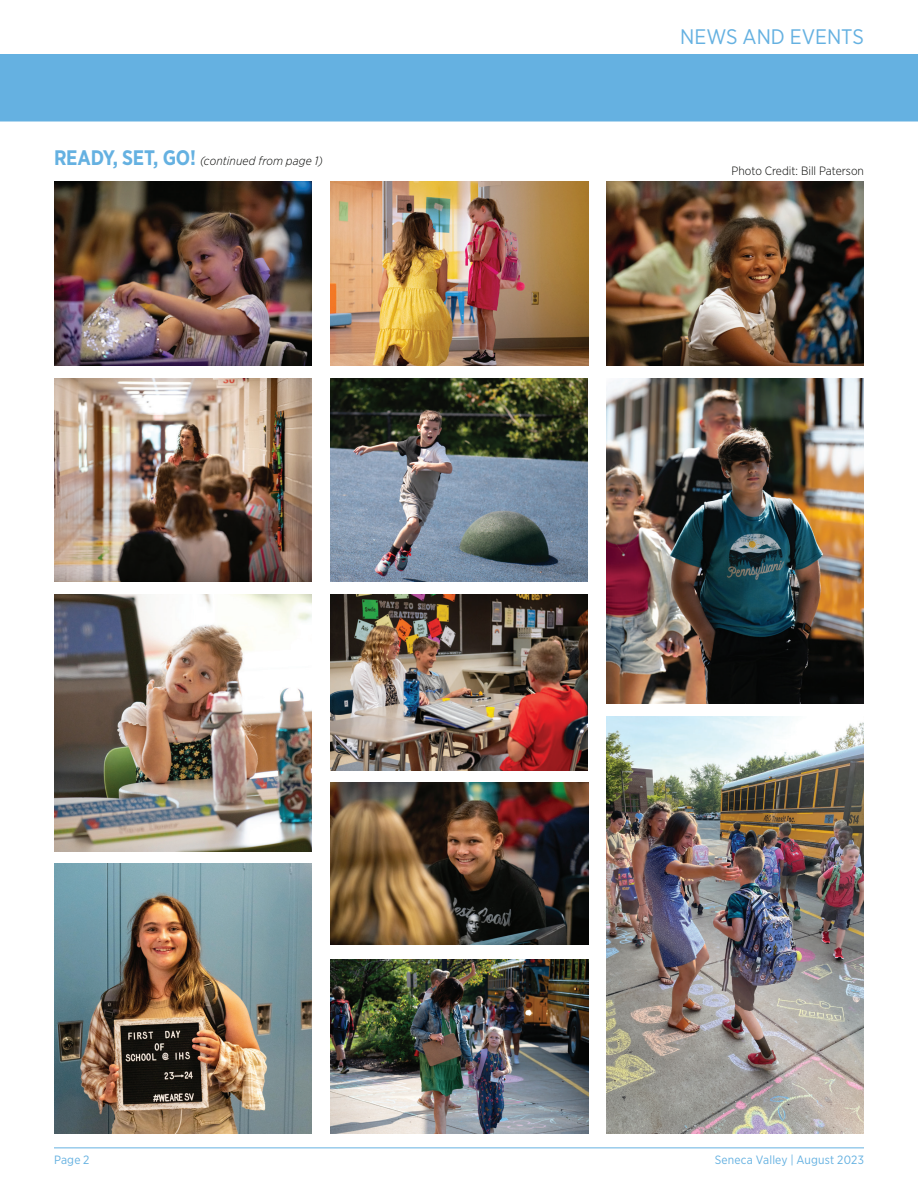
<style>
.page{position:relative;width:918px;height:1188px;background:#fff}
.page>*{position:absolute;margin:0;border:0;box-sizing:border-box;transform-origin:0 0}
.t1{font:21px "Gotham Narrow";color:#65b1e1}
.t2{font:italic 300 12px "Gotham Narrow";letter-spacing:.01em;color:#040503}
.t3{font:12px "Gotham Narrow";letter-spacing:.015em;color:#65b1e1}
.t4{font:300 12px "Gotham Narrow";color:#040503}
.s1{font-weight:700;font-style:normal;font-size:21px;color:#65b1e1}
</style>
<div class="page">
<hr style="left:54px;top:1148px;width:810px;height:1px;background:#65b1e1">
<div style="left:0;top:54px;width:918px;height:68px;background:#65b1e1"></div>
<img style="left:54px;top:181px;width:258px;height:184px">
<img style="left:606px;top:181px;width:258px;height:184px">
<img style="left:54px;top:379px;width:258px;height:202px">
<img style="left:54px;top:594px;width:258px;height:257px">
<img style="left:330px;top:379px;width:258px;height:202px">
<img style="left:330px;top:783px;width:258px;height:162px">
<img style="left:330px;top:594px;width:258px;height:176px">
<img style="left:330px;top:181px;width:258px;height:184px">
<img style="left:330px;top:959px;width:258px;height:175px">
<img style="left:54px;top:864px;width:258px;height:270px">
<img style="left:606px;top:716px;width:258px;height:418px">
<img style="left:606px;top:379px;width:258px;height:324px">
<p class="t2" style="left:54px;top:154px;width:270px"><span class="s1">READY, SET, GO!</span> (continued from page 1)</p>
<h1 class="t1" style="left:680px;top:23px;width:185px">NEWS AND EVENTS</h1>
<p class="t4" style="left:732px;top:163px;width:134px">Photo Credit: Bill Paterson</p>
<p class="t3" style="left:54px;top:1153px;width:37px">Page 2</p>
<p class="t3" style="left:715px;top:1153px;width:151px">Seneca Valley | August 2023</p>
</div>
